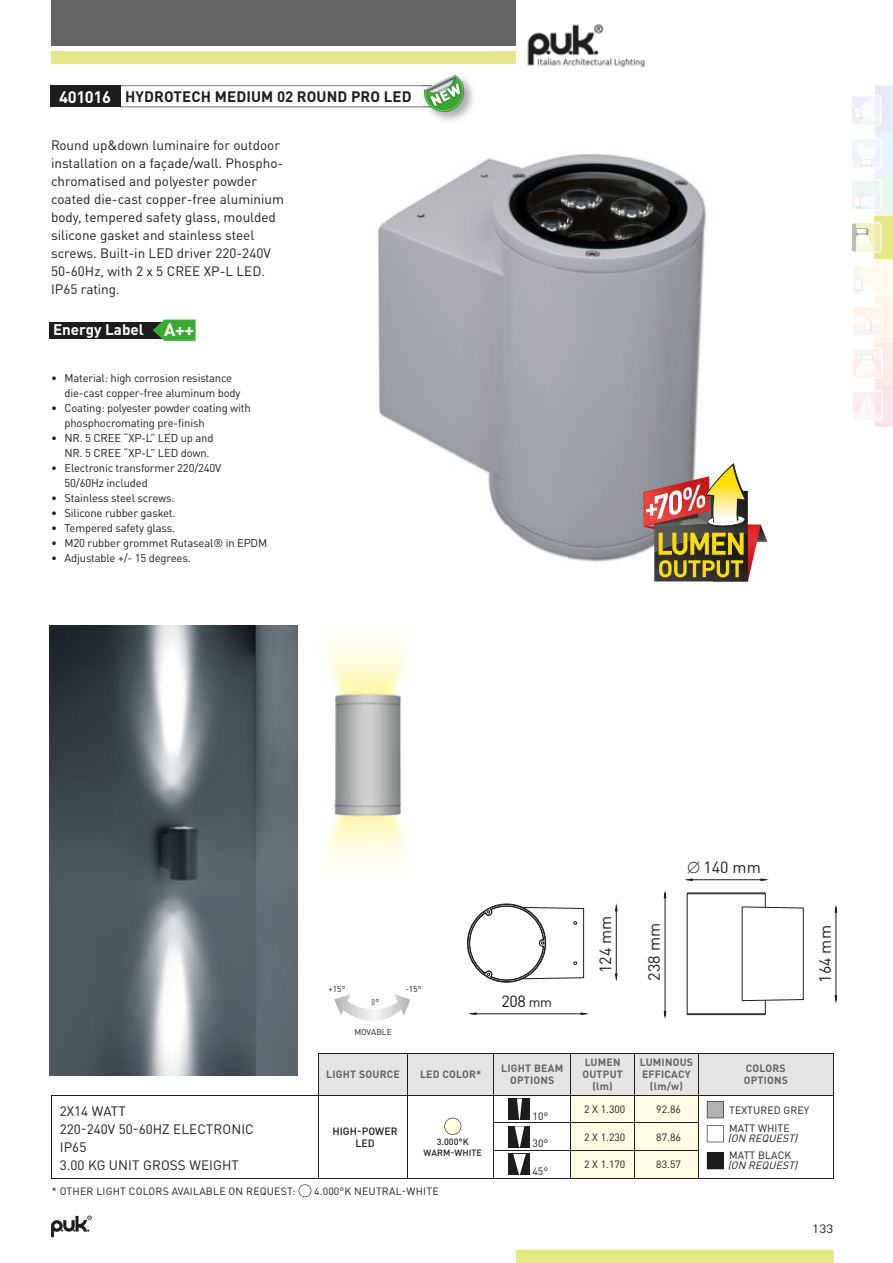
<style>
.page{position:relative;width:893px;height:1263px;background:#fff}
.page>*{position:absolute;margin:0;border:0;box-sizing:border-box;transform-origin:0 0}
.t1{font:16.05px "DINOT";color:#1d1d1b}
.t2{font:700 15.15px "DINOT";color:#fff}
.t3{font:700 15px "DINOT";letter-spacing:.01em;color:#1d1d1b}
.t4{font:13.5px/18px "DINOT";color:#1d1d1b}
.t5{font:12px "DINOT";color:#1d1d1b;scale:1.1 1}
.t6{font:11.25px/15px "DINOT";letter-spacing:-.015em;color:#1d1d1b}
.t7{font:10.5px/18px "DINOT";letter-spacing:.01em;color:#1d1d1b}
.t8{font:700 10.5px/12px "DINOT";letter-spacing:.02em;color:#646463;text-align:center}
.t9{font:italic 10.5px "DINOT";color:#1d1d1b}
.t10{font:500 10.5px/12px "DINOT";letter-spacing:.01em;color:#1d1d1b;text-align:center}
.t11{font:500 9px/10.5px "DINOT";letter-spacing:.01em;color:#1d1d1b;text-align:center}
.t12{font:8.4px "DINOT";color:#1d1d1b}
.t13{font:8.4px "DINOT";color:#1d1d1b;scale:.8 1}
.s1{font-size:16.5px;color:#fff}
.s2{font-size:17.7px}
.s3{font-size:13.35px}
</style>
<div class="page">
<img style="left:527px;top:24px;width:119px;height:43px">
<svg style="left:51px;top:1215px;width:41px;height:22px"></svg>
<div style="left:875px;top:216px;width:18px;height:42px;background:#e6e788"></div>
<svg style="left:852px;top:222px;width:41px;height:205px"></svg>
<svg style="left:852px;top:86px;width:41px;height:130px"></svg>
<div style="left:516px;top:1250px;width:317px;height:13px;background:#e6e788"></div>
<div style="left:51px;top:0;width:465px;height:46px;background:#646463"></div>
<div style="left:51px;top:51px;width:465px;height:13px;background:#e6e788"></div>
<div style="left:50px;top:86px;width:70px;height:21px;background:#1d1d1b"></div>
<div style="left:49px;top:322px;width:123px;height:16px;background:#1d1d1b"></div>
<svg style="left:153px;top:320px;width:43px;height:21px"></svg>
<img style="left:378px;top:154px;width:329px;height:408px">
<hr style="left:692px;top:879px;width:69px;height:1px;background:#1d1d1b">
<svg style="left:761px;top:878px;width:7px;height:3px"></svg>
<hr style="left:665px;top:898px;width:1px;height:113px;background:#1d1d1b">
<svg style="left:664px;top:1011px;width:2px;height:7px"></svg>
<svg style="left:664px;top:891px;width:2px;height:7px"></svg>
<hr style="left:835px;top:912px;width:1px;height:84px;background:#1d1d1b">
<svg style="left:835px;top:995px;width:2px;height:7px"></svg>
<svg style="left:835px;top:905px;width:2px;height:7px"></svg>
<hr style="left:688px;top:1014px;width:77px;height:1px;background:#1d1d1b">
<hr style="left:687px;top:1013px;width:78px;height:1px;background:#1d1d1b">
<hr style="left:688px;top:892px;width:77px;height:1px;background:#1d1d1b">
<hr style="left:687px;top:893px;width:78px;height:1px;background:#1d1d1b">
<hr style="left:687px;top:894px;width:1px;height:120px;background:#1d1d1b">
<svg style="left:741px;top:893px;width:63px;height:122px"></svg>
<hr style="left:476px;top:1013px;width:105px;height:1px;background:#1d1d1b">
<svg style="left:469px;top:1012px;width:7px;height:3px"></svg>
<svg style="left:581px;top:1012px;width:7px;height:3px"></svg>
<hr style="left:616px;top:911px;width:1px;height:63px;background:#1d1d1b">
<svg style="left:615px;top:973px;width:2px;height:8px"></svg>
<svg style="left:615px;top:904px;width:2px;height:7px"></svg>
<svg style="left:469px;top:904px;width:115px;height:78px"></svg>
<img style="left:324px;top:640px;width:84px;height:225px">
<svg style="left:334px;top:994px;width:74px;height:27px"></svg>
<hr style="left:408px;top:994px;width:2px;height:27px;background:#b5b5b4">
<img style="left:49px;top:625px;width:248px;height:450px">
<img style="left:434px;top:80px;width:40px;height:41px">
<svg style="left:120px;top:75px;width:347px;height:40px"></svg>
<svg style="left:643px;top:463px;width:124px;height:118px"></svg>
<hr style="left:833px;top:1053px;width:1px;height:42px;background:#1d1d1b">
<hr style="left:51px;top:1095px;width:267px;height:1px;background:#1d1d1b">
<svg style="left:51px;top:1096px;width:1px;height:82px"></svg>
<hr style="left:51px;top:1178px;width:443px;height:1px;background:#1d1d1b">
<hr style="left:833px;top:1095px;width:1px;height:83px;background:#1d1d1b">
<hr style="left:698px;top:1178px;width:135px;height:1px;background:#1d1d1b">
<hr style="left:494px;top:1178px;width:204px;height:1px;background:#1d1d1b">
<svg style="left:318px;top:1053px;width:515px;height:125px"></svg>
<svg style="left:299px;top:1184px;width:12px;height:13px"></svg>
<svg style="left:685px;top:878px;width:19px;height:3px"></svg>
<h3 class="t3" style="left:59px;top:87px;width:354px"><span class="s1">401016</span> HYDROTECH MEDIUM 02 ROUND PRO LED</h3>
<p class="t4" style="left:51px;top:136px;width:234px">Round up&amp;down luminaire for outdoor installation on a façade/wall. Phospho&shy;chromatised and polyester powder coated die-cast copper-free aluminium body, tempered safety glass, moulded silicone gasket and stainless steel screws. Built-in LED driver 220-240V 50-60Hz, with 2 x 5 CREE XP-L LED.<br>IP65 rating.</p>
<h2 class="t2" style="left:53px;top:320px;width:143px">Energy Label <span class="s2">A++</span></h2>
<p class="t6" style="left:65px;top:370px;width:178px;text-indent:-13px">• Material: high corrosion resistance die-cast copper-free aluminum body</p>
<p class="t6" style="left:65px;top:400px;width:188px;text-indent:-14px">• Coating: polyester powder coating with phosphocromating pre-finish</p>
<p class="t6" style="left:65px;top:430px;width:151px;text-indent:-14px">• NR. 5 CREE “XP-L” LED up and<br>NR. 5 CREE “XP-L” LED down.</p>
<p class="t6" style="left:65px;top:460px;width:158px;text-indent:-14px">• Electronic transformer 220/240V<br>50/60Hz included</p>
<p class="t6" style="left:51px;top:490px;width:125px">• Stainless steel screws.</p>
<p class="t6" style="left:51px;top:505px;width:126px">• Silicone rubber gasket.</p>
<p class="t6" style="left:51px;top:520px;width:126px">• Tempered safety glass.</p>
<p class="t6" style="left:51px;top:535px;width:218px">• M20 rubber grommet Rutaseal® in EPDM</p>
<p class="t6" style="left:51px;top:550px;width:141px">• Adjustable +/- 15 degrees.</p>
<p class="t4" style="left:60px;top:1101px;width:196px">2X14 WATT<br>220-240V 50-60HZ ELECTRONIC<br>IP65<br>3.00 KG UNIT GROSS WEIGHT</p>
<h1 class="t1" style="left:595px;top:973px;width:59px;rotate:-90deg">124 mm</h1>
<h1 class="t1" style="left:703px;top:857px;width:59px">140 mm</h1>
<h1 class="t1" style="left:644px;top:980px;width:59px;rotate:-90deg">238 mm</h1>
<h1 class="t1" style="left:815px;top:983px;width:59px;rotate:-90deg">164 mm</h1>
<p class="t12" style="left:329px;top:984px;width:19px">+15°</p>
<p class="t12" style="left:405px;top:984px;width:18px">-15°</p>
<p class="t13" style="left:372px;top:997px;width:11px">0°</p>
<p class="t12" style="left:354px;top:1027px;width:39px">MOVABLE</p>
<p class="t8" style="left:326px;top:1068px;width:75px">LIGHT SOURCE</p>
<p class="t8" style="left:420px;top:1068px;width:63px">LED COLOR*</p>
<p class="t8" style="left:501px;top:1062px;width:64px">LIGHT BEAM<br>OPTIONS</p>
<p class="t8" style="left:582px;top:1056px;width:42px">LUMEN<br>OUTPUT (lm)</p>
<p class="t8" style="left:640px;top:1056px;width:55px">LUMINOUS<br>EFFICACY (lm/w)</p>
<p class="t8" style="left:744px;top:1062px;width:46px;text-align:left">COLORS<br>OPTIONS</p>
<h1 class="t1" style="left:501px;top:991px;width:52px">208 <span class="s3">mm</span></h1>
<p class="t10" style="left:332px;top:1125px;width:67px">HIGH-POWER<br>LED</p>
<p class="t11" style="left:424px;top:1136px;width:60px">3.000°K<br>WARM-WHITE</p>
<p class="t7" style="left:532px;top:1107px;width:17px">10°</p>
<p class="t7" style="left:532px;top:1134px;width:17px">30°</p>
<p class="t7" style="left:532px;top:1162px;width:17px">45°</p>
<p class="t7" style="left:584px;top:1100px;width:43px">2 X 1.300</p>
<p class="t7" style="left:656px;top:1100px;width:26px">92.86</p>
<p class="t7" style="left:729px;top:1101px;width:82px">TEXTURED GREY<br>MATT WHITE</p>
<p class="t9" style="left:728px;top:1132px;width:74px">(ON REQUEST)</p>
<p class="t7" style="left:729px;top:1146px;width:64px">MATT BLACK</p>
<p class="t9" style="left:728px;top:1159px;width:74px">(ON REQUEST)</p>
<p class="t7" style="left:584px;top:1128px;width:43px">2 X 1.230</p>
<p class="t7" style="left:656px;top:1128px;width:26px">87.86</p>
<p class="t7" style="left:584px;top:1155px;width:43px">2 X 1.170</p>
<p class="t7" style="left:656px;top:1155px;width:26px">83.57</p>
<p class="t7" style="left:52px;top:1182px;width:245px">* OTHER LIGHT COLORS AVAILABLE ON REQUEST:</p>
<p class="t7" style="left:314px;top:1182px;width:126px">4.000°K NEUTRAL-WHITE</p>
<p class="t5" style="left:812px;top:1221px;width:21px">133</p>
</div>
